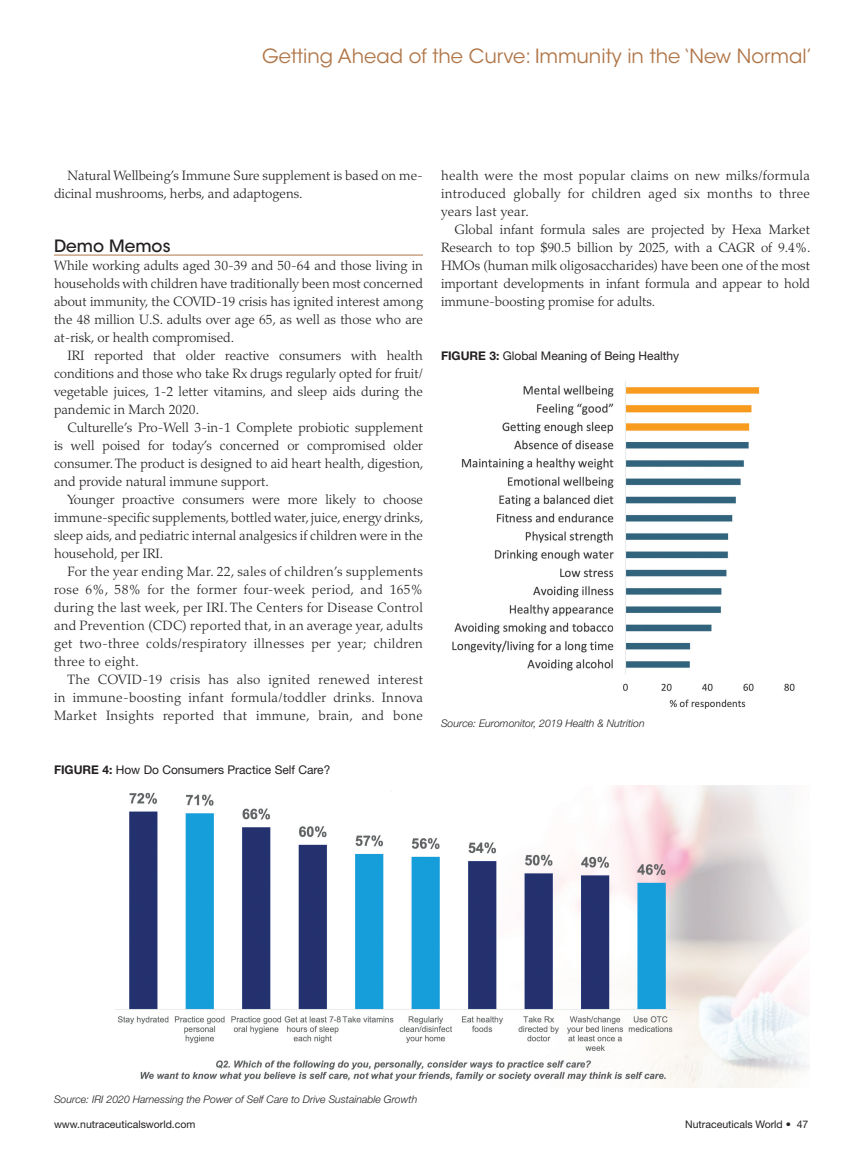
<style>
.page{position:relative;width:864px;height:1161px;background:#fff}
.page>*{position:absolute;margin:0;border:0;box-sizing:border-box;transform-origin:0 0}
.t1{font:19.5px "ITC Avant Garde Std";color:#b17648}
.t2{font:500 16.8px "ITC Avant Garde Std";color:#231f20}
.t3{font:300 13.5px/18px "Palatino LT Std";color:#231f20;text-align:justify}
.t4{font:12px "Helvetica Neue LT Std";color:#231f20}
.t5{font:italic 300 10.5px "Helvetica Neue LT Std";color:#231f20}
.t6{font:10.5px "Helvetica Neue LT Std";color:#231f20}
.s1{font-weight:700}
</style>
<div class="page">
<hr style="left:54px;top:255px;width:369px;height:1px;background:#b17648">
<img style="left:452px;top:381px;width:343px;height:328px">
<img style="left:115px;top:785px;width:694px;height:303px">
<h1 class="t1" style="left:262px;top:45px;width:552px">Getting Ahead of the Curve: Immunity in the ‘New Normal’</h1>
<p class="t3" style="left:54px;top:167px;width:370px;text-indent:14px">Natural Wellbeing’s Immune Sure supplement is based on me&shy;dicinal mushrooms, herbs, and adaptogens.</p>
<p class="t2" style="left:54px;top:235px;width:118px">Demo Memos</p>
<p class="t3" style="left:54px;top:257px;width:371px">While working adults aged 30-39 and 50-64 and those living in households with children have traditionally been most concerned about immunity, the COVID-19 crisis has ignited interest among the 48 million U.S. adults over age 65, as well as those who are at-risk, or health compromised.</p>
<p class="t3" style="left:54px;top:347px;width:371px;text-indent:14px">IRI reported that older reactive consumers with health conditions and those who take Rx drugs regularly opted for fruit/ vegetable juices, 1-2 letter vitamins, and sleep aids during the pandemic in March 2020.</p>
<p class="t3" style="left:54px;top:419px;width:371px;text-indent:14px">Culturelle’s Pro-Well 3-in-1 Complete probiotic supplement is well poised for today’s concerned or compromised older consumer. The product is designed to aid heart health, digestion, and provide natural immune support.</p>
<p class="t3" style="left:54px;top:491px;width:371px;text-indent:14px">Younger proactive consumers were more likely to choose immune-specific supplements, bottled water, juice, energy drinks, sleep aids, and pediatric internal analgesics if children were in the household, per IRI.</p>
<p class="t3" style="left:54px;top:563px;width:371px;text-indent:14px">For the year ending Mar. 22, sales of children’s supplements rose 6%, 58% for the former four-week period, and 165% during the last week, per IRI. The Centers for Disease Control and Prevention (CDC) reported that, in an average year, adults get two-three colds/respiratory illnesses per year; children three to eight.</p>
<p class="t3" style="left:54px;top:671px;width:371px;text-indent:14px">The COVID-19 crisis has also ignited renewed interest in immune-boosting infant formula/toddler drinks. Innova Market Insights reported that immune, brain, and bone</p>
<p class="t4" style="left:54px;top:763px;width:278px"><span class="s1">FIGURE 4:</span> How Do Consumers Practice Self Care?</p>
<p class="t3" style="left:441px;top:167px;width:371px">health were the most popular claims on new milks/formula introduced globally for children aged six months to three years last year.</p>
<p class="t3" style="left:441px;top:221px;width:371px;text-indent:14px">Global infant formula sales are projected by Hexa Market Research to top $90.5 billion by 2025, with a CAGR of 9.4%.<br>HMOs (human milk oligosaccharides) have been one of the most important developments in infant formula and appear to hold immune-boosting promise for adults.</p>
<p class="t4" style="left:441px;top:349px;width:240px"><span class="s1">FIGURE 3:</span> Global Meaning of Being Healthy</p>
<p class="t5" style="left:441px;top:717px;width:205px">Source: Euromonitor, 2019 Health &amp; Nutrition</p>
<p class="t5" style="left:54px;top:1093px;width:365px">Source: IRI 2020 Harnessing the Power of Self Care to Drive Sustainable Growth</p>
<p class="t6" style="left:54px;top:1118px;width:143px">www.nutraceuticalsworld.com</p>
<p class="t6" style="left:685px;top:1118px;width:125px">Nutraceuticals World • 47</p>
</div>
